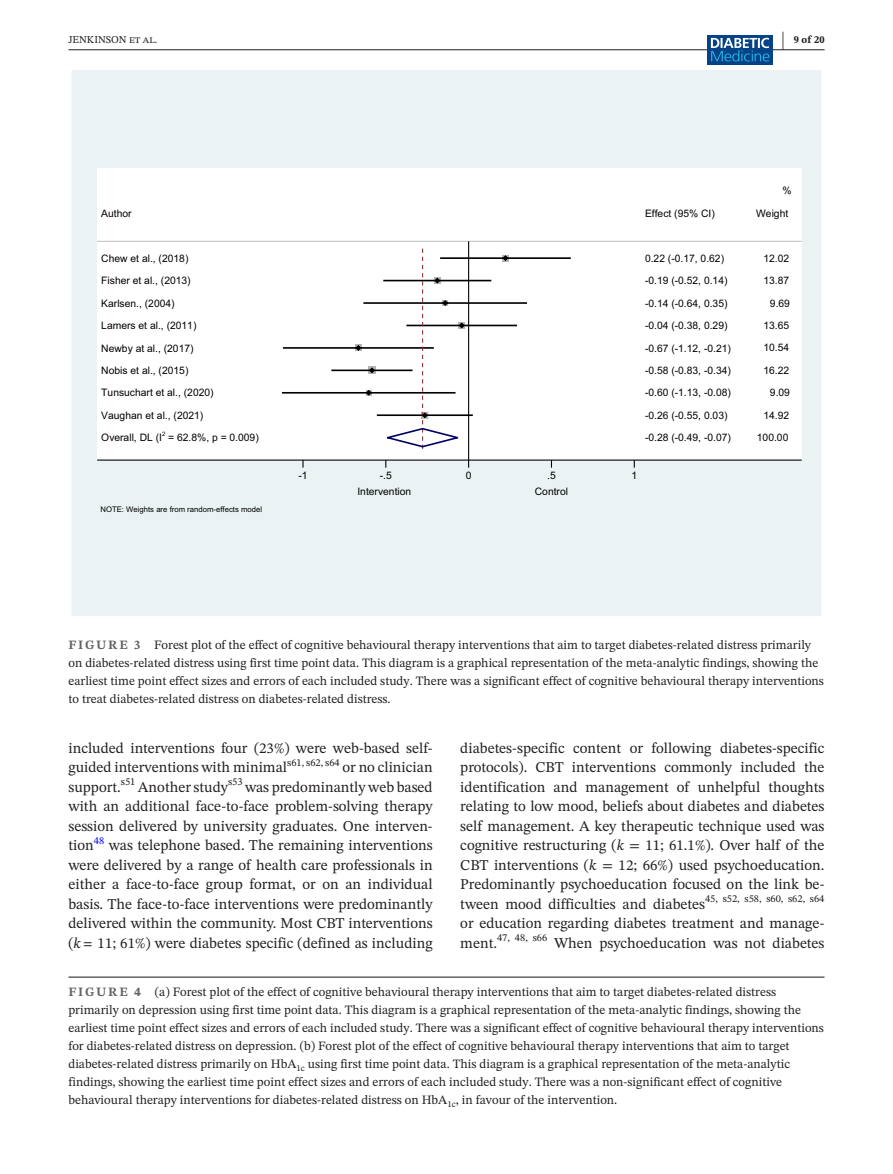
<style>
.page{position:relative;width:893px;height:1174px;background:#fff}
.page>*{position:absolute;margin:0;border:0;box-sizing:border-box;transform-origin:0 0}
.t1{font:700 21px "STIX Two Text";color:#231f20;scale:.42 1}
.t2{font:15px/19.5px "STIX Two Text";color:#231f20;text-align:justify}
.t3{font:12.75px/18px "STIX Two Text";color:#231f20}
.t4{font:10.5px "STIX Two Text";color:#231f20}
.t5{font:700 10.5px "STIX Two Text";color:#231f20}
.t6{font:10.5px "STIX Two Text";color:#00f}
.t7{font:10.35px "Arial";color:#000}
.t8{font:7.8px "Arial";color:#000}
.t9{font:6px "Arial";color:#000}
.s1{font-weight:700;color:#636366}
.s2{font-style:italic}
.s3{font-family:"STIX";font-style:italic}
.s4{font-family:"STIX"}
</style>
<div class="page">
<hr style="left:68px;top:49px;width:756px;height:1px;background:#231f20">
<div style="left:707px;top:35px;width:65px;height:30px;background:#054286"></div>
<svg style="left:711px;top:38px;width:58px;height:23px"></svg>
<div style="left:72px;top:71px;width:749px;height:544px;background:#eaf2f3"></div>
<div style="left:97px;top:168px;width:705px;height:292px;background:#fff"></div>
<hr style="left:97px;top:241px;width:705px;height:1px;background:#c0c0c0">
<hr style="left:377px;top:414px;width:96px;height:2px;background:#000">
<hr style="left:282px;top:392px;width:173px;height:1px;background:#000">
<hr style="left:331px;top:369px;width:82px;height:2px;background:#000">
<hr style="left:283px;top:347px;width:151px;height:2px;background:#000">
<hr style="left:406px;top:325px;width:111px;height:1px;background:#000">
<hr style="left:363px;top:302px;width:164px;height:2px;background:#000">
<hr style="left:383px;top:280px;width:108px;height:1px;background:#000">
<hr style="left:440px;top:257px;width:131px;height:2px;background:#000">
<hr style="left:468px;top:241px;width:1px;height:219px;background:#000">
<svg style="left:365px;top:390px;width:8px;height:6px"></svg>
<svg style="left:368px;top:366px;width:8px;height:8px"></svg>
<svg style="left:354px;top:344px;width:8px;height:7px"></svg>
<svg style="left:386px;top:248px;width:80px;height:201px"></svg>
<svg style="left:501px;top:255px;width:8px;height:7px"></svg>
<hr style="left:97px;top:459px;width:705px;height:1px;background:#000">
<svg style="left:302px;top:460px;width:2px;height:7px"></svg>
<hr style="left:68px;top:976px;width:756px;height:2px;background:#636366">
<h1 class="t1" style="left:782px;top:24px;width:8px">|</h1>
<p class="t4" style="left:68px;top:32px;width:90px">JENKINSON et al.</p>
<p class="t5" style="left:794px;top:32px;width:32px">9 of 20</p>
<p class="t7" style="left:782px;top:184px;width:11px">%</p>
<p class="t7" style="left:101px;top:206px;width:32px">Author</p>
<p class="t7" style="left:645px;top:206px;width:71px">Effect (95% CI)</p>
<p class="t7" style="left:756px;top:206px;width:34px">Weight</p>
<p class="t7" style="left:101px;top:251px;width:89px">Chew et al., (2018)</p>
<p class="t7" style="left:645px;top:251px;width:81px">0.22 (-0.17, 0.62)</p>
<p class="t7" style="left:763px;top:251px;width:27px">12.02</p>
<p class="t7" style="left:101px;top:273px;width:91px">Fisher et al., (2013)</p>
<p class="t7" style="left:645px;top:273px;width:84px">-0.19 (-0.52, 0.14)</p>
<p class="t7" style="left:763px;top:273px;width:27px">13.87</p>
<p class="t7" style="left:101px;top:296px;width:75px">Karlsen., (2004)</p>
<p class="t7" style="left:645px;top:296px;width:84px">-0.14 (-0.64, 0.35)</p>
<p class="t7" style="left:770px;top:296px;width:22px">9.69</p>
<p class="t7" style="left:101px;top:318px;width:97px">Lamers et al., (2011)</p>
<p class="t7" style="left:645px;top:318px;width:84px">-0.04 (-0.38, 0.29)</p>
<p class="t7" style="left:763px;top:318px;width:27px">13.65</p>
<p class="t7" style="left:101px;top:341px;width:94px">Newby at al., (2017)</p>
<p class="t7" style="left:645px;top:341px;width:87px">-0.67 (-1.12, -0.21)</p>
<p class="t7" style="left:763px;top:341px;width:27px">10.54</p>
<p class="t7" style="left:101px;top:363px;width:89px">Nobis et al., (2015)</p>
<p class="t7" style="left:645px;top:363px;width:87px">-0.58 (-0.83, -0.34)</p>
<p class="t7" style="left:763px;top:363px;width:27px">16.22</p>
<p class="t7" style="left:101px;top:385px;width:114px">Tunsuchart et al., (2020)</p>
<p class="t7" style="left:645px;top:385px;width:87px">-0.60 (-1.13, -0.08)</p>
<p class="t7" style="left:770px;top:385px;width:22px">9.09</p>
<p class="t7" style="left:101px;top:408px;width:104px">Vaughan et al., (2021)</p>
<p class="t7" style="left:645px;top:408px;width:84px">-0.26 (-0.55, 0.03)</p>
<p class="t7" style="left:763px;top:408px;width:27px">14.92</p>
<p class="t9" style="left:162px;top:429px;width:5px">2</p>
<p class="t7" style="left:101px;top:430px;width:62px">Overall, DL (I</p>
<p class="t7" style="left:168px;top:430px;width:92px">= 62.8%, p = 0.009)</p>
<p class="t7" style="left:645px;top:430px;width:87px">-0.28 (-0.49, -0.07)</p>
<p class="t7" style="left:757px;top:430px;width:33px">100.00</p>
<p class="t7" style="left:298px;top:468px;width:11px">-1</p>
<p class="t7" style="left:380px;top:468px;width:14px">-.5</p>
<p class="t7" style="left:466px;top:468px;width:7px">0</p>
<p class="t7" style="left:547px;top:468px;width:10px">.5</p>
<p class="t7" style="left:631px;top:468px;width:7px">1</p>
<p class="t7" style="left:357px;top:484px;width:55px">Intervention</p>
<p class="t7" style="left:535px;top:484px;width:35px">Control</p>
<p class="t8" style="left:100px;top:504px;width:163px">NOTE: Weights are from random-effects model</p>
<p class="t3" style="left:68px;top:635px;width:757px"><span class="s1">FIGURE 3</span> Forest plot of the effect of cognitive behavioural therapy interventions that aim to target diabetes-related distress primarily on diabetes-related distress using first time point data. This diagram is a graphical representation of the meta-analytic findings, showing the earliest time point effect sizes and errors of each included study. There was a significant effect of cognitive behavioural therapy interventions to treat diabetes-related distress on diabetes-related distress.</p>
<p class="t2" style="left:68px;top:738px;width:366px">included interventions four (23%) were web-based self&shy;guided interventions with minimal</p>
<p class="t4" style="left:287px;top:754px;width:54px">s61, s62, s64</p>
<p class="t2" style="left:342px;top:757px;width:92px">or no clinician</p>
<p class="t4" style="left:121px;top:774px;width:16px">s51</p>
<p class="t2" style="left:138px;top:777px;width:92px">Another study</p>
<p class="t4" style="left:228px;top:774px;width:16px">s53</p>
<p class="t2" style="left:68px;top:777px;width:366px;text-indent:177px">was predominantly web based with an additional face-to-face problem-solving therapy session delivered by university graduates. One interven&shy;tion</p>
<p class="t2" style="left:68px;top:777px;width:54px">support.</p>
<p class="t6" style="left:94px;top:832px;width:12px">48</p>
<p class="t2" style="left:68px;top:835px;width:366px;text-indent:40px">was telephone based. The remaining interventions were delivered by a range of health care professionals in either a face-to-face group format, or on an individual basis. The face-to-face interventions were predominantly delivered within the community. Most CBT interventions (<span class="s2">k</span><span class="s3">=</span> 11; 61%) were diabetes specific (defined as including</p>
<p class="t2" style="left:460px;top:738px;width:366px">diabetes-specific content or following diabetes-specific protocols). CBT interventions commonly included the identification and management of unhelpful thoughts relating to low mood, beliefs about diabetes and diabetes self management. A key therapeutic technique used was cognitive restructuring (<span class="s2">k</span> <span class="s4">=</span> 11; 61.1%). Over half of the CBT interventions (<span class="s2">k</span> <span class="s4">=</span> 12; 66%) used psychoeducation.<br>Predominantly psychoeducation focused on the link be&shy;tween mood difficulties and diabetes</p>
<p class="t4" style="left:705px;top:891px;width:121px">45, s52, s58, s60, s62, s64</p>
<p class="t2" style="left:460px;top:913px;width:366px">or education regarding diabetes treatment and manage&shy;ment.</p>
<p class="t4" style="left:497px;top:930px;width:52px">47, 48, s66</p>
<p class="t2" style="left:554px;top:933px;width:272px">When psychoeducation was not diabetes</p>
<p class="t3" style="left:68px;top:982px;width:757px"><span class="s1">FIGURE 4</span> (a) Forest plot of the effect of cognitive behavioural therapy interventions that aim to target diabetes-related distress primarily on depression using first time point data. This diagram is a graphical representation of the meta-analytic findings, showing the earliest time point effect sizes and errors of each included study. There was a significant effect of cognitive behavioural therapy interventions for diabetes-related distress on depression. (b) Forest plot of the effect of cognitive behavioural therapy interventions that aim to target diabetes-related distress primarily on HbA<sub>1c</sub> using first time point data. This diagram is a graphical representation of the meta-analytic findings, showing the earliest time point effect sizes and errors of each included study. There was a non-significant effect of cognitive behavioural therapy interventions for diabetes-related distress on HbA<sub>1c</sub>, in favour of the intervention.</p>
</div>
